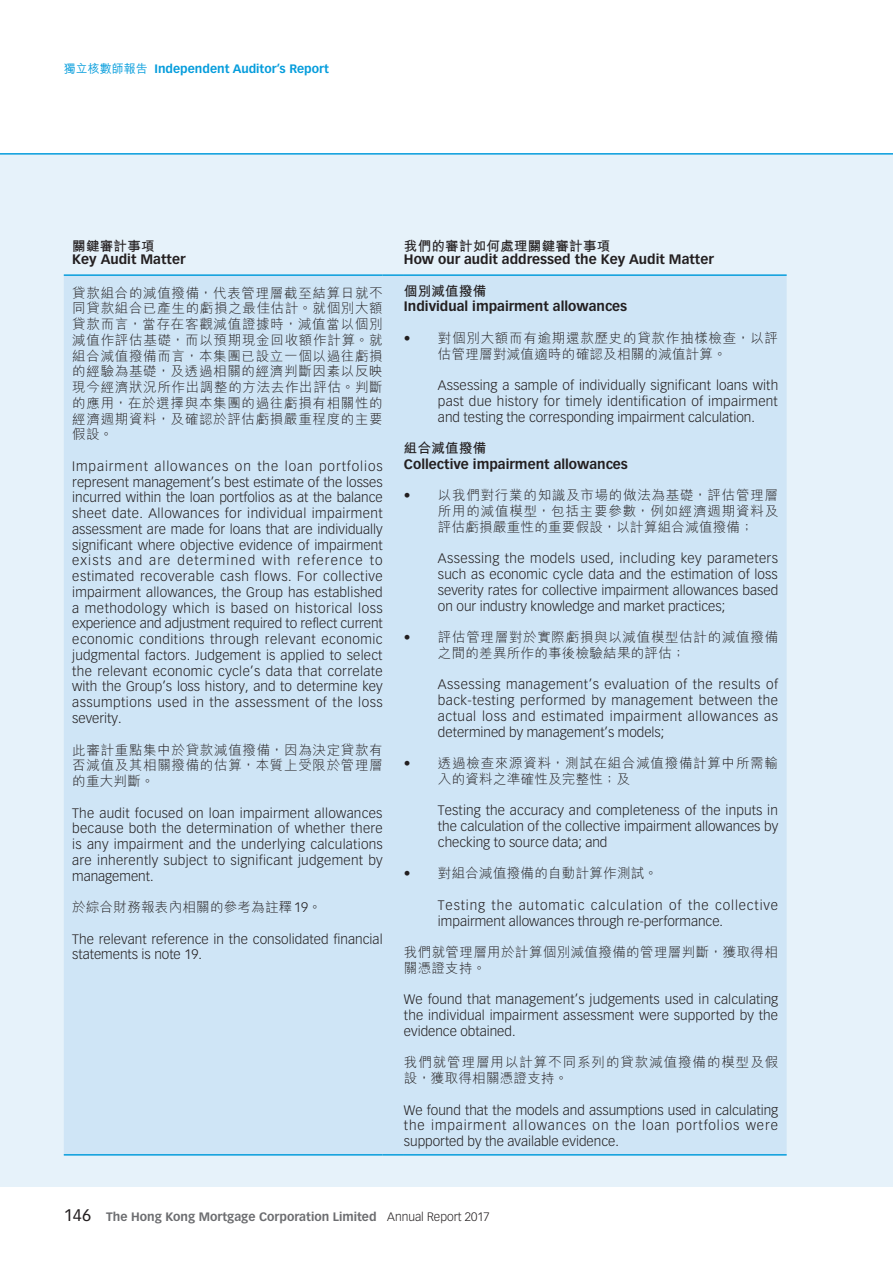
<style>
.page{position:relative;width:893px;height:1263px;background:#fff}
.page>*{position:absolute;margin:0;border:0;box-sizing:border-box;transform-origin:0 0}
._50_Table_txt{font:300 13.5px/15.8px "Vectora LT Std";color:#231f20;text-align:justify}
._50_Table_txt-2{font:300 13.5px/15.8px "M Hei HK";letter-spacing:.05em;color:#231f20;text-align:justify}
._50_Table_txt-3{font:700 13.5px "Vectora LT Std";color:#231f20}
._50_Table_txt-4{font:300 13.5px/15.8px "Vectora LT Std";letter-spacing:.065em;color:#231f20}
._50_Table_txt-5{font:300 13.5px/15.8px "M Hei HK";letter-spacing:.07em;color:#231f20}
._50_Table_txt-6{font:300 13.5px "M Hei HK";letter-spacing:.02em;color:#231f20}
._50_Table_txt-7{font:700 13.5px "M Hei HK";letter-spacing:.02em;color:#231f20}
._50_Table_txt-8{font:300 13.5px/15.8px "M Hei HK";letter-spacing:.03em;color:#231f20}
.t1{font:700 12px "Vectora LT Std";color:#6c6d70}
.t2{font:700 12px "Vectora LT Std";color:#069ddc}
.s1{font-family:"M Hei HK";font-weight:500}
.s2{font-family:"Vectora LT Std"}
.s3{font-weight:400;font-size:16.5px;color:#231f20}
.s4{font-weight:300;color:#231f20}
</style>
<div class="page">
<div style="left:0;top:154px;width:893px;height:1032px;background:#e6f2fa"></div>
<hr style="left:0;top:153px;width:893px;height:2px;background:#069ddc">
<div style="left:64px;top:276px;width:723px;height:878px;background:#cfe5f6"></div>
<hr style="left:64px;top:274px;width:319px;height:2px;background:#069ddc">
<hr style="left:383px;top:274px;width:21px;height:2px;background:#069ddc">
<hr style="left:404px;top:274px;width:383px;height:2px;background:#069ddc">
<hr style="left:64px;top:1154px;width:319px;height:1px;background:#069ddc">
<svg style="left:383px;top:1154px;width:21px;height:1px"></svg>
<hr style="left:404px;top:1154px;width:383px;height:1px;background:#069ddc">
<p class="t2" style="left:64px;top:62px;width:267px"><span class="s1">獨立核數師報告</span> Independent Auditor’s Report</p>
<p class="_50_Table_txt-7" style="left:72px;top:236px;width:84px">關鍵審計事項</p>
<p class="_50_Table_txt-7" style="left:404px;top:236px;width:208px">我們的審計如何處理關鍵審計事項</p>
<p class="_50_Table_txt-3" style="left:72px;top:251px;width:115px">Key Audit Matter</p>
<p class="_50_Table_txt-3" style="left:404px;top:251px;width:311px">How our audit addressed the Key Audit Matter</p>
<p class="_50_Table_txt-2" style="left:72px;top:285px;width:312px">貸款組合的減值撥備，代表管理層截至結算日就不同貸款組合已產生的虧損之最佳估計。就個別大額貸款而言，當存在客觀減值證據時，減值當以個別減值作評估基礎，而以預期現金回收額作計算。就組合減值撥備而言，本集團已設立一個以過往虧損的經驗為基礎，及透過相關的經濟判斷因素以反映現今經濟狀況所作出調整的方法去作出評估。判斷的應用，在於選擇與本集團的過往虧損有相關性的經濟週期資料，及確認於評估虧損嚴重程度的主要假設。</p>
<p class="_50_Table_txt" style="left:72px;top:458px;width:312px">Impairment allowances on the loan portfolios represent management’s best estimate of the losses incurred within the loan portfolios as at the balance sheet date. Allowances for individual impairment assessment are made for loans that are individually significant where objective evidence of impairment exists and are determined with reference to estimated recoverable cash flows. For collective impairment allowances, the Group has established a methodology which is based on historical loss experience and adjustment required to reflect current economic conditions through relevant economic judgmental factors. Judgement is applied to select the relevant economic cycle’s data that correlate with the Group’s loss history, and to determine key assumptions used in the assessment of the loss severity.</p>
<p class="_50_Table_txt-2" style="left:72px;top:741px;width:312px">此審計重點集中於貸款減值撥備，因為決定貸款有否減值及其相關撥備的估算，本質上受限於管理層的重大判斷。</p>
<p class="_50_Table_txt" style="left:72px;top:805px;width:312px">The audit focused on loan impairment allowances because both the determination of whether there is any impairment and the underlying calculations are inherently subject to significant judgement by management.</p>
<p class="_50_Table_txt-6" style="left:72px;top:900px;width:251px">於綜合財務報表內相關的參考為註釋<span class="s2">19</span>。</p>
<p class="_50_Table_txt" style="left:72px;top:931px;width:312px">The relevant reference in the consolidated financial statements is note 19.</p>
<p class="_50_Table_txt-7" style="left:404px;top:281px;width:84px">個別減值撥備</p>
<p class="_50_Table_txt-3" style="left:404px;top:298px;width:225px">Individual impairment allowances</p>
<p class="_50_Table_txt-2" style="left:438px;top:330px;width:342px;text-indent:-34px"><span class="s2">•</span> 對個別大額而有逾期還款歷史的貸款作抽樣檢查，以評估管理層對減值適時的確認及相關的減值計算。</p>
<p class="_50_Table_txt" style="left:438px;top:378px;width:342px">Assessing a sample of individually significant loans with past due history for timely identification of impairment and testing the corresponding impairment calculation.</p>
<p class="_50_Table_txt-7" style="left:404px;top:438px;width:84px">組合減值撥備</p>
<p class="_50_Table_txt-3" style="left:404px;top:456px;width:225px">Collective impairment allowances</p>
<p class="_50_Table_txt-2" style="left:438px;top:487px;width:342px;text-indent:-34px"><span class="s2">•</span> 以我們對行業的知識及市場的做法為基礎，評估管理層所用的減值模型，包括主要參數，例如經濟週期資料及評估虧損嚴重性的重要假設，以計算組合減值撥備；</p>
<p class="_50_Table_txt" style="left:438px;top:551px;width:342px">Assessing the models used, including key parameters such as economic cycle data and the estimation of loss severity rates for collective impairment allowances based on our industry knowledge and market practices;</p>
<p class="_50_Table_txt-2" style="left:438px;top:629px;width:342px;text-indent:-34px"><span class="s2">•</span> 評估管理層對於實際虧損與以減值模型估計的減值撥備之間的差異所作的事後檢驗結果的評估；</p>
<p class="_50_Table_txt" style="left:438px;top:677px;width:342px">Assessing management’s evaluation of the results of back-testing performed by management between the actual loss and estimated impairment allowances as determined by management’s models;</p>
<p class="_50_Table_txt-2" style="left:438px;top:755px;width:342px;text-indent:-34px"><span class="s2">•</span> 透過檢查來源資料，測試在組合減值撥備計算中所需輸入的資料之準確性及完整性；及</p>
<p class="_50_Table_txt" style="left:438px;top:803px;width:342px">Testing the accuracy and completeness of the inputs in the calculation of the collective impairment allowances by checking to source data; and</p>
<p class="_50_Table_txt-6" style="left:404px;top:866px;width:255px"><span class="s2">•</span> 對組合減值撥備的自動計算作測試。</p>
<p class="_50_Table_txt-4" style="left:438px;top:897px;width:342px">Testing the automatic calculation of the collective impairment allowances through re-performance.</p>
<p class="_50_Table_txt-8" style="left:404px;top:944px;width:376px">我們就管理層用於計算個別減值撥備的管理層判斷，獲取得相關憑證支持。</p>
<p class="_50_Table_txt" style="left:404px;top:992px;width:376px">We found that management’s judgements used in calculating the individual impairment assessment were supported by the evidence obtained.</p>
<p class="_50_Table_txt-5" style="left:404px;top:1054px;width:376px">我們就管理層用以計算不同系列的貸款減值撥備的模型及假設，獲取得相關憑證支持。</p>
<p class="_50_Table_txt" style="left:404px;top:1102px;width:376px">We found that the models and assumptions used in calculating the impairment allowances on the loan portfolios were supported by the available evidence.</p>
<p class="t1" style="left:64px;top:1209px;width:428px"><span class="s3">146</span> The Hong Kong Mortgage Corporation Limited <span class="s4">Annual Report 2017</span></p>
</div>
